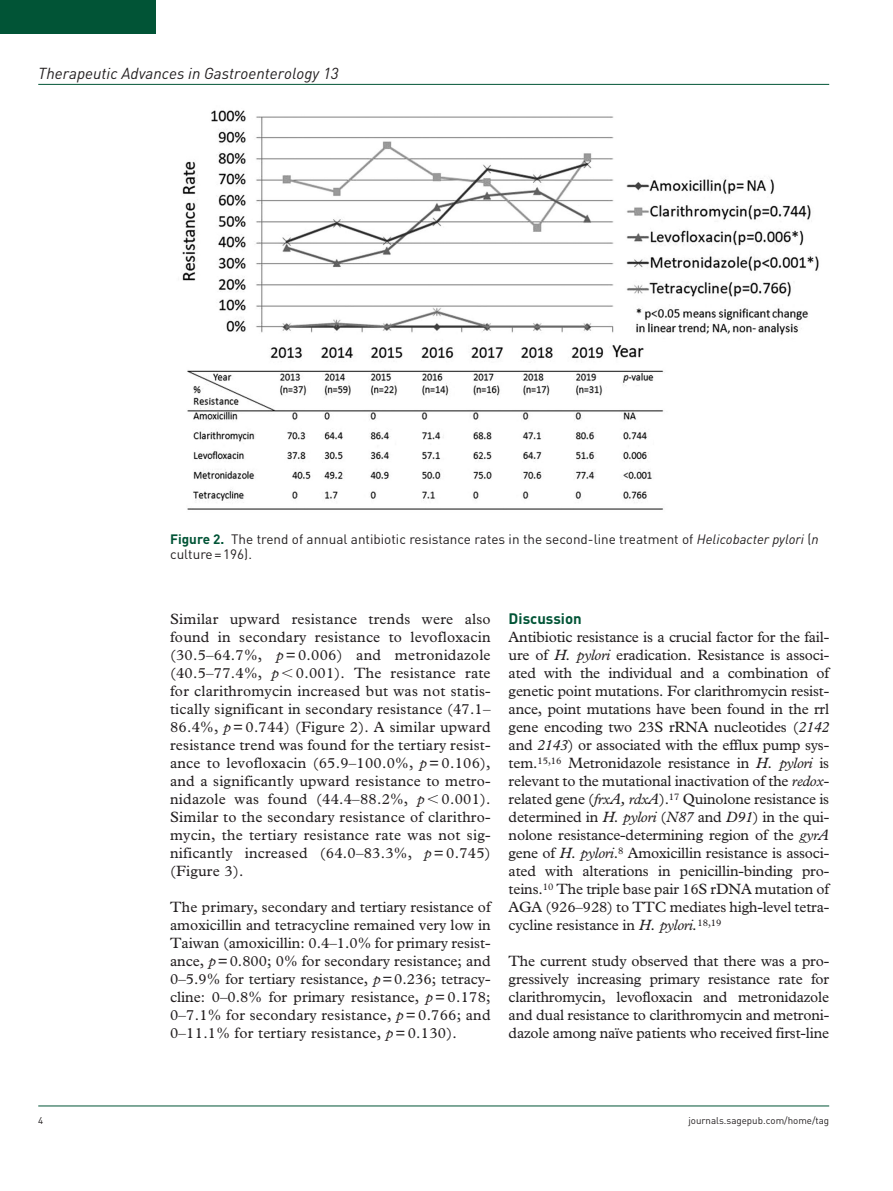
<style>
.page{position:relative;width:893px;height:1191px;background:#fff}
.page>*{position:absolute;margin:0;border:0;box-sizing:border-box;transform-origin:0 0}
.t1{font:italic 15.75px "DIN";color:#231f20}
.t2{font:15px/18px "Plantin Std";letter-spacing:.005em;color:#231f20;text-align:justify}
.t3{font:700 15px "DIN";color:#015436}
.t4{font:13.5px/15.8px "DIN";color:#231f20}
.t5{font:9.75px "DIN";color:#231f20}
.s1{font-weight:700;color:#015436}
.s2{font-style:italic}
</style>
<div class="page">
<hr style="left:38px;top:84px;width:791px;height:1px;background:#015436">
<hr style="left:38px;top:1105px;width:791px;height:1px;background:#015436">
<div style="left:0;top:0;width:155px;height:34px;background:#015436"></div>
<img style="left:182px;top:110px;width:637px;height:400px">
<p class="t1" style="left:38px;top:63px;width:302px">Therapeutic Advances in Gastroenterology 13</p>
<p class="t4" style="left:170px;top:530px;width:650px"><span class="s1">Figure 2.</span> The trend of annual antibiotic resistance rates in the second-line treatment of <span class="s2">Helicobacter pylori</span> (<span class="s2">n </span>culture=196).</p>
<p class="t2" style="left:170px;top:610px;width:322px">Similar upward resistance trends were also found in secondary resistance to levofloxacin (30.5–64.7%, <span class="s2">p</span>=0.006) and metronidazole (40.5–77.4%, <span class="s2">p</span> 0.001). The resistance rate for clarithromycin increased but was not statis&shy;tically significant in secondary resistance (47.1– 86.4%, <span class="s2">p</span>=0.744) (Figure 2). A similar upward resistance trend was found for the tertiary resist&shy;ance to levofloxacin (65.9–100.0%, <span class="s2">p</span>=0.106), and a significantly upward resistance to metro&shy;nidazole was found (44.4–88.2%, <span class="s2">p</span> 0.001).<br>Similar to the secondary resistance of clarithro&shy;mycin, the tertiary resistance rate was not sig&shy;nificantly increased (64.0–83.3%, <span class="s2">p</span>=0.745) (Figure 3).</p>
<p class="t2" style="left:170px;top:898px;width:322px">The primary, secondary and tertiary resistance of amoxicillin and tetracycline remained very low in Taiwan (amoxicillin: 0.4–1.0% for primary resist&shy;ance, <span class="s2">p</span>=0.800; 0% for secondary resistance; and 0–5.9% for tertiary resistance, <span class="s2">p</span>=0.236; tetracy&shy;cline: 0–0.8% for primary resistance, <span class="s2">p</span> =0.178; 0–7.1% for secondary resistance, <span class="s2">p</span>=0.766; and 0–11.1% for tertiary resistance, <span class="s2">p</span>=0.130).</p>
<p class="t3" style="left:509px;top:609px;width:75px">Discussion</p>
<p class="t2" style="left:509px;top:628px;width:322px">Antibiotic resistance is a crucial factor for the fail&shy;ure of <span class="s2">H. pylori</span> eradication. Resistance is associ&shy;ated with the individual and a combination of genetic point mutations. For clarithromycin resist&shy;ance, point mutations have been found in the rrl gene encoding two 23S rRNA nucleotides (<span class="s2">2142 </span>and <span class="s2">2143</span>) or associated with the efflux pump sys&shy;tem.<sup>15,16</sup> Metronidazole resistance in <span class="s2">H. pylori</span> is relevant to the mutational inactivation of the <span class="s2">redox&shy;</span>related gene (<span class="s2">frxA, rdxA</span>).<sup>17</sup> Quinolone resistance is determined in <span class="s2">H. pylori</span> (<span class="s2">N87</span> and <span class="s2">D91</span>) in the qui&shy;nolone resistance-determining region of the <span class="s2">gyrA </span>gene of <span class="s2">H. pylori</span>.<sup>8</sup> Amoxicillin resistance is associ&shy;ated with alterations in penicillin-binding pro&shy;teins.<sup>10</sup> The triple base pair 16S rDNA mutation of AGA (926–928) to TTC mediates high-level tetra&shy;cycline resistance in <span class="s2">H. pylori.</span><sup>18,19</sup></p>
<p class="t2" style="left:509px;top:952px;width:322px">The current study observed that there was a pro&shy;gressively increasing primary resistance rate for clarithromycin, levofloxacin and metronidazole and dual resistance to clarithromycin and metroni&shy;dazole among naïve patients who received first-line</p>
<p class="t5" style="left:38px;top:1114px;width:7px">4</p>
<p class="t5" style="left:688px;top:1114px;width:142px">journals.sagepub.com/home/tag</p>
</div>
